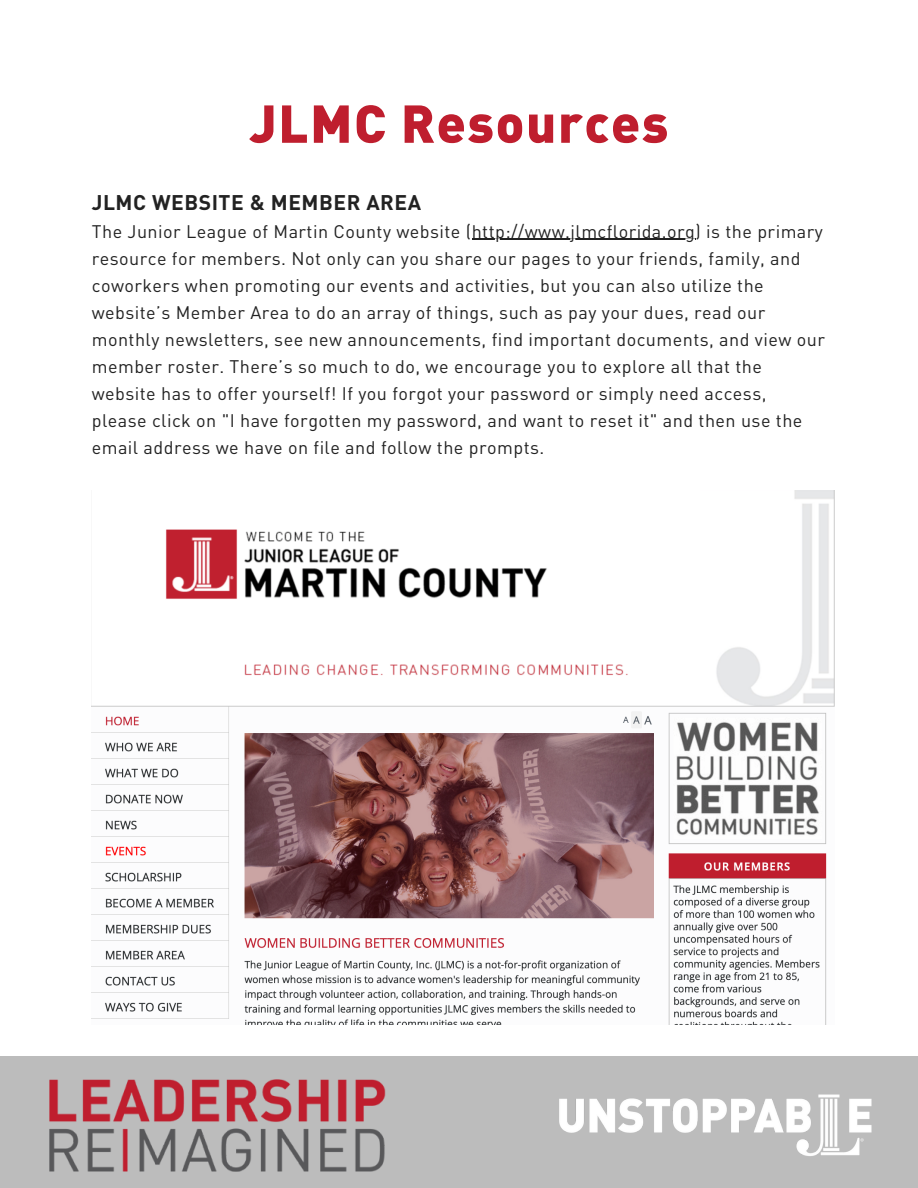
<style>
.page{position:relative;width:918px;height:1188px;background:#fff}
.page>*{position:absolute;margin:0;border:0;box-sizing:border-box;transform-origin:0 0}
.t1{font:900 52.5px "DINOT";letter-spacing:.03em;color:#bf1e2e}
.t2{font:700 21px "DINOT";letter-spacing:.025em;color:#222}
.t3{font:18px/27px "DINOT";letter-spacing:.025em;color:#222}
</style>
<div class="page">
<div style="left:0;top:1057px;width:918px;height:131px;background:#bcbcbc"></div>
<img style="left:92px;top:491px;width:743px;height:533px">
<hr style="left:472px;top:239px;width:223px;height:1px;background:#222">
<img style="left:49px;top:1079px;width:337px;height:93px">
<img style="left:559px;top:1094px;width:313px;height:62px">
<p class="t1" style="left:250px;top:88px;width:420px">JLMC Resources</p>
<p class="t2" style="left:92px;top:188px;width:331px">JLMC WEBSITE &amp; MEMBER AREA</p>
<p class="t3" style="left:92px;top:217px;width:735px">The Junior League of Martin County website (http://www.jlmcflorida.org) is the primary resource for members. Not only can you share our pages to your friends, family, and coworkers when promoting our events and activities, but you can also utilize the website’s Member Area to do an array of things, such as pay your dues, read our monthly newsletters, see new announcements, find important documents, and view our member roster. There’s so much to do, we encourage you to explore all that the website has to offer yourself! If you forgot your password or simply need access, please click on "I have forgotten my password, and want to reset it" and then use the email address we have on file and follow the prompts.</p>
</div>
